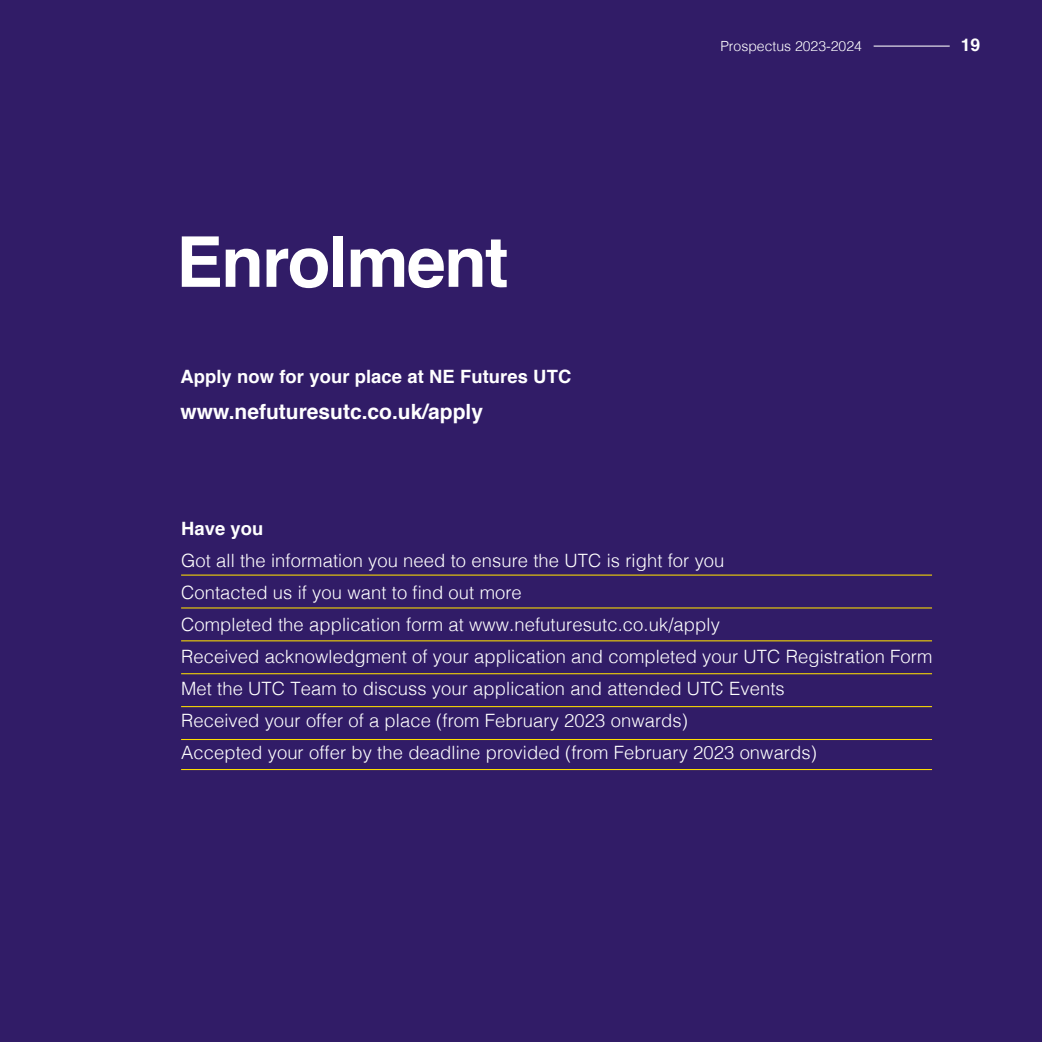
<style>
.page{position:relative;width:1042px;height:1042px;background:#311c67}
.page>*{position:absolute;margin:0;border:0;box-sizing:border-box;transform-origin:0 0}
.t1{font:700 70px "Helvetica";letter-spacing:-.025em;color:#fff}
.t2{font:700 21px "Helvetica";color:#fff}
.t3{font:300 18.38px/32px "Helvetica";letter-spacing:.005em;color:#fff}
.t4{font:700 18.38px "Helvetica";letter-spacing:.005em;color:#fff}
.t5{font:700 17.5px "Helvetica";color:#fff}
.t6{font:300 14px "Helvetica";color:#fff}
</style>
<div class="page">
<hr style="left:873px;top:46px;width:76px;height:1px;background:#fff">
<hr style="left:181px;top:640px;width:751px;height:1px;background:#ffdf00">
<hr style="left:181px;top:739px;width:751px;height:1px;background:#ffdf00">
<hr style="left:181px;top:769px;width:751px;height:1px;background:#ffdf00">
<hr style="left:181px;top:574px;width:751px;height:1px;background:#ffdf00">
<hr style="left:181px;top:673px;width:751px;height:1px;background:#ffdf00">
<hr style="left:181px;top:607px;width:751px;height:1px;background:#ffdf00">
<hr style="left:181px;top:706px;width:751px;height:1px;background:#ffdf00">
<h1 class="t1" style="left:176px;top:206px;width:334px">Enrolment</h1>
<p class="t4" style="left:180px;top:362px;width:392px">Apply now for your place at NE Futures UTC</p>
<p class="t2" style="left:180px;top:394px;width:304px">www.nefuturesutc.co.uk/apply</p>
<p class="t6" style="left:720px;top:34px;width:143px">Prospectus 2023-2024</p>
<p class="t5" style="left:960px;top:31px;width:21px">19</p>
<p class="t4" style="left:181px;top:514px;width:84px">Have you</p>
<p class="t3" style="left:181px;top:543px;width:753px">Got all the information you need to ensure the UTC is right for you<br>Contacted us if you want to find out more<br>Completed the application form at www.nefuturesutc.co.uk/apply<br>Received acknowledgment of your application and completed your UTC Registration Form Met the UTC Team to discuss your application and attended UTC Events<br>Received your offer of a place (from February 2023 onwards)<br>Accepted your offer by the deadline provided (from February 2023 onwards)</p>
</div>
